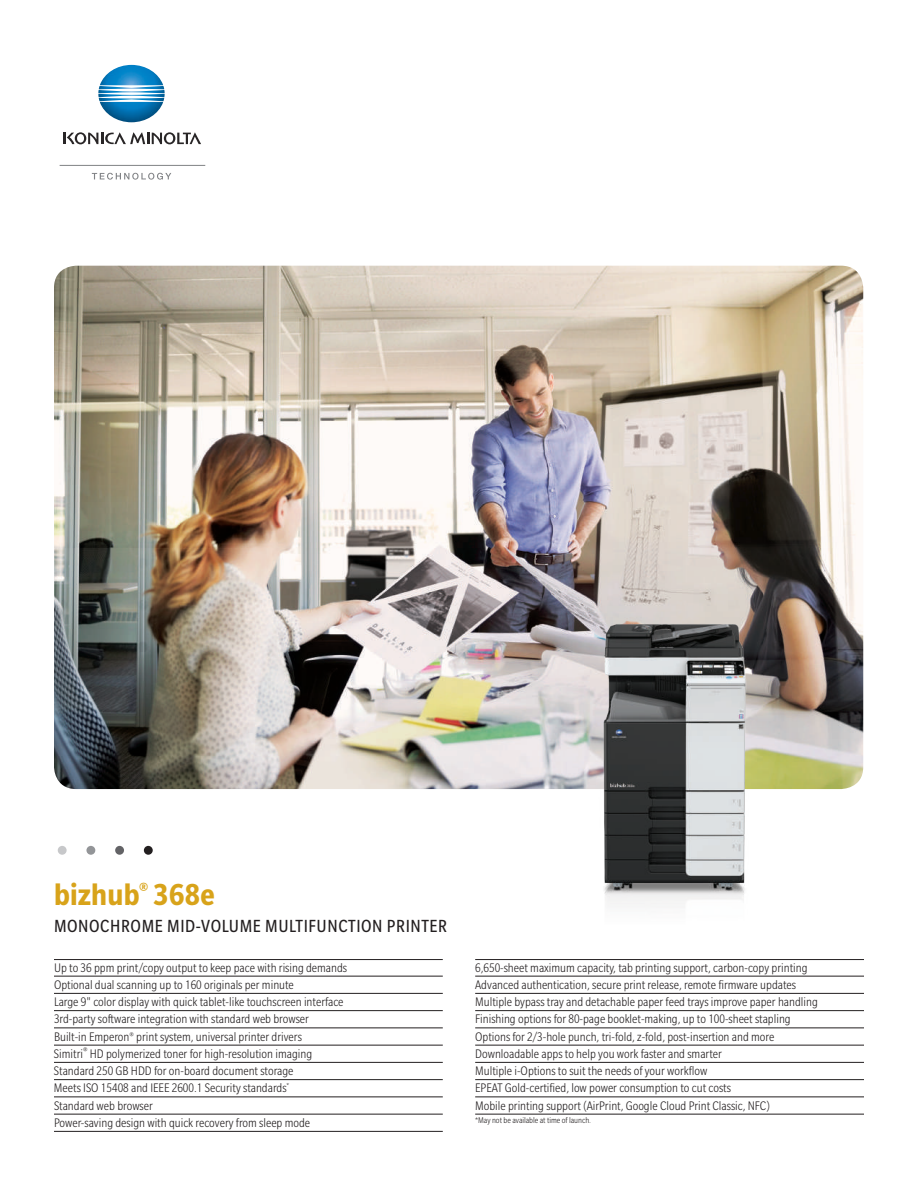
<style>
.page{position:relative;width:918px;height:1188px;background:#fff}
.page>*{position:absolute;margin:0;border:0;box-sizing:border-box;transform-origin:0 0}
.t1{font:700 condensed 33px "Slate Std";letter-spacing:.01em;color:#d8a31a}
.t2{font:condensed 19.2px "Slate Std";letter-spacing:.03em;color:#231f20}
.t3{font:300 condensed 13.5px/17.2px "Slate Std";color:#231f20}
.t4{font:300 condensed 9px "Slate Std";letter-spacing:-.005em;color:#231f20}
</style>
<div class="page">
<img style="left:54px;top:266px;width:809px;height:523px">
<img style="left:583px;top:611px;width:181px;height:294px">
<img style="left:98px;top:65px;width:67px;height:57px">
<svg style="left:64px;top:132px;width:137px;height:12px"></svg>
<hr style="left:60px;top:165px;width:145px;height:1px;background:#808285">
<svg style="left:92px;top:173px;width:79px;height:7px"></svg>
<svg style="left:58px;top:846px;width:9px;height:9px"></svg>
<svg style="left:86px;top:846px;width:9px;height:9px"></svg>
<svg style="left:115px;top:846px;width:9px;height:9px"></svg>
<svg style="left:144px;top:846px;width:9px;height:9px"></svg>
<hr style="left:54px;top:959px;width:389px;height:1px;background:#231f20">
<hr style="left:54px;top:976px;width:389px;height:1px;background:#231f20">
<hr style="left:54px;top:993px;width:389px;height:1px;background:#231f20">
<hr style="left:54px;top:1010px;width:389px;height:1px;background:#231f20">
<hr style="left:54px;top:1028px;width:389px;height:1px;background:#231f20">
<hr style="left:54px;top:1045px;width:389px;height:1px;background:#231f20">
<hr style="left:54px;top:1062px;width:389px;height:1px;background:#231f20">
<hr style="left:54px;top:1079px;width:389px;height:1px;background:#231f20">
<hr style="left:54px;top:1097px;width:389px;height:1px;background:#231f20">
<hr style="left:54px;top:1114px;width:389px;height:1px;background:#231f20">
<hr style="left:54px;top:1131px;width:389px;height:1px;background:#231f20">
<hr style="left:475px;top:959px;width:389px;height:1px;background:#231f20">
<hr style="left:475px;top:976px;width:389px;height:1px;background:#231f20">
<hr style="left:475px;top:993px;width:389px;height:1px;background:#231f20">
<hr style="left:475px;top:1010px;width:389px;height:1px;background:#231f20">
<hr style="left:475px;top:1028px;width:389px;height:1px;background:#231f20">
<hr style="left:475px;top:1045px;width:389px;height:1px;background:#231f20">
<hr style="left:475px;top:1062px;width:389px;height:1px;background:#231f20">
<hr style="left:475px;top:1079px;width:389px;height:1px;background:#231f20">
<hr style="left:475px;top:1097px;width:389px;height:1px;background:#231f20">
<hr style="left:475px;top:1114px;width:389px;height:1px;background:#231f20">
<h1 class="t1" style="left:54px;top:877px;width:162px">bizhub<sup>®</sup> 368e</h1>
<h2 class="t2" style="left:54px;top:916px;width:395px">MONOCHROME MID-VOLUME MULTIFUNCTION PRINTER</h2>
<p class="t3" style="left:54px;top:959px;width:295px">Up to 36 ppm print/copy output to keep pace with rising demands Optional dual scanning up to 160 originals per minute<br>Large 9" color display with quick tablet-like touchscreen interface 3rd-party software integration with standard web browser<br>Built-in Emperon<sup>®</sup> print system, universal printer drivers<br>Simitri<sup>®</sup> HD polymerized toner for high-resolution imaging Standard 250 GB HDD for on-board document storage<br>Meets ISO 15408 and IEEE 2600.1 Security standards<sup>*<br></sup>Standard web browser<br>Power-saving design with quick recovery from sleep mode</p>
<p class="t3" style="left:475px;top:959px;width:344px">6,650-sheet maximum capacity, tab printing support, carbon-copy printing Advanced authentication, secure print release, remote firmware updates Multiple bypass tray and detachable paper feed trays improve paper handling Finishing options for 80-page booklet-making, up to 100-sheet stapling Options for 2/3-hole punch, tri-fold, z-fold, post-insertion and more Downloadable apps to help you work faster and smarter<br>Multiple i-Options to suit the needs of your workflow<br>EPEAT Gold-certified, low power consumption to cut costs<br>Mobile printing support (AirPrint, Google Cloud Print Classic, NFC)</p>
<p class="t4" style="left:475px;top:1115px;width:117px">*May not be available at time of launch.</p>
</div>
